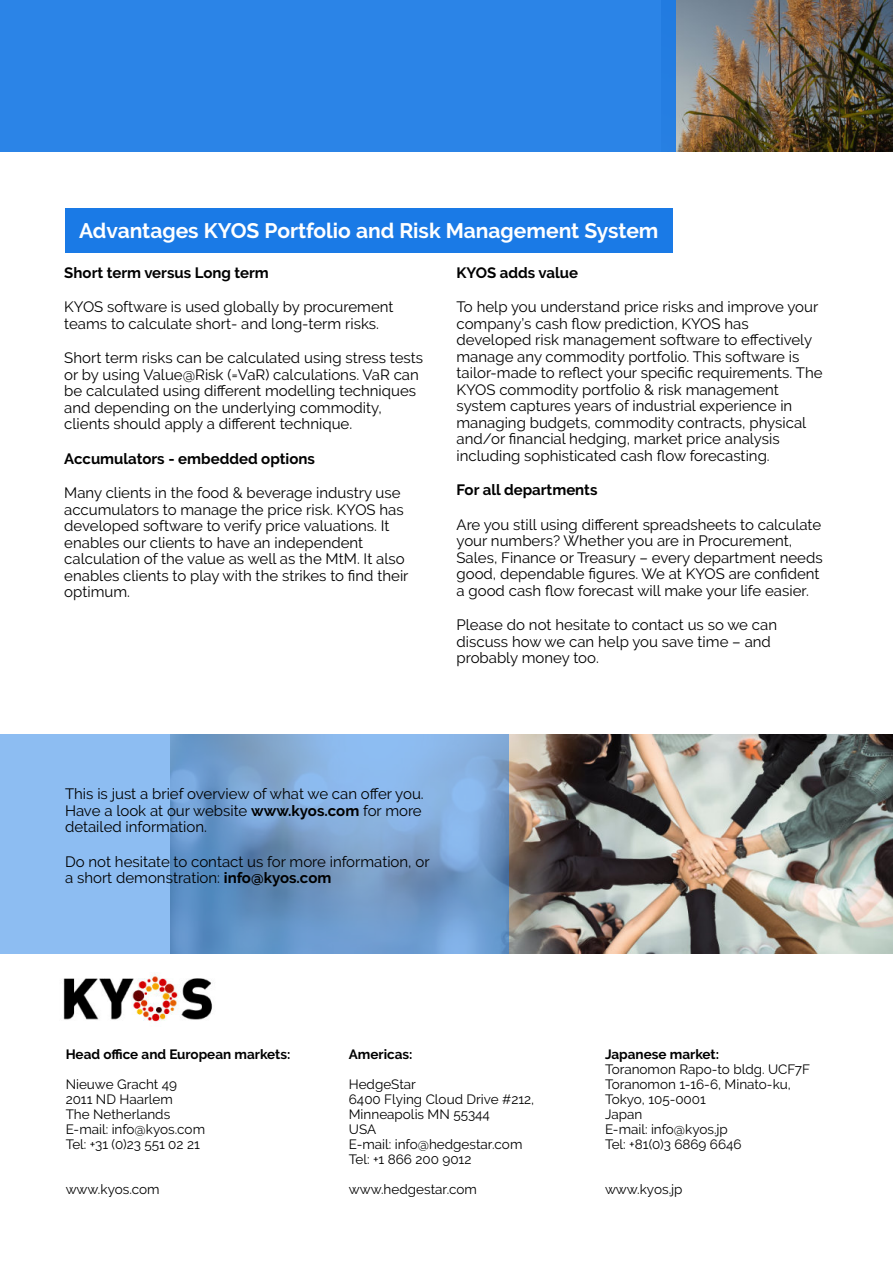
<style>
.page{position:relative;width:893px;height:1263px;background:#fff}
.page>*{position:absolute;margin:0;border:0;box-sizing:border-box;transform-origin:0 0}
.t1{font:700 21px "Raleway";color:#fff}
.t2{font:15px/16.5px "Raleway";color:#000}
.t3{font:700 15px "Raleway";color:#000}
.t4{font:13.5px/15px "Raleway";color:#000}
.t5{font:700 13.5px "Raleway";color:#000}
.s1{font-weight:700}
</style>
<div class="page">
<img style="left:675px;top:0;width:218px;height:152px">
<div style="left:0;top:0;width:675px;height:152px;background:#2b84e7"></div>
<div style="left:65px;top:208px;width:607px;height:44px;background:#1a7ae6"></div>
<img style="left:63px;top:974px;width:150px;height:48px">
<img style="left:509px;top:734px;width:384px;height:219px">
<div style="left:0;top:734px;width:509px;height:220px;background:#1a7ae6;opacity:.5"></div>
<h1 class="t1" style="left:79px;top:218px;width:581px">Advantages KYOS Portfolio and Risk Management System</h1>
<p class="t3" style="left:64px;top:264px;width:206px">Short term versus Long term</p>
<p class="t2" style="left:64px;top:299px;width:331px">KYOS software is used globally by procurement teams to calculate short- and long-term risks.</p>
<p class="t2" style="left:64px;top:350px;width:360px">Short term risks can be calculated using stress tests or by using Value@Risk (=VaR) calculations. VaR can be calculated using different modelling techniques and depending on the underlying commodity, clients should apply a different technique.</p>
<p class="t3" style="left:64px;top:450px;width:252px">Accumulators - embedded options</p>
<p class="t2" style="left:64px;top:485px;width:346px">Many clients in the food &amp; beverage industry use accumulators to manage the price risk. KYOS has developed software to verify price valuations. It enables our clients to have an independent calculation of the value as well as the MtM. It also enables clients to play with the strikes to find their optimum.</p>
<p class="t3" style="left:456px;top:264px;width:123px">KYOS adds value</p>
<p class="t2" style="left:456px;top:299px;width:367px">To help you understand price risks and improve your company’s cash flow prediction, KYOS has developed risk management software to effectively manage any commodity portfolio. This software is tailor-made to reflect your specific requirements. The KYOS commodity portfolio &amp; risk management system captures years of industrial experience in managing budgets, commodity contracts, physical and/or financial hedging, market price analysis including sophisticated cash flow forecasting.</p>
<p class="t3" style="left:456px;top:481px;width:142px">For all departments</p>
<p class="t2" style="left:456px;top:516px;width:368px">Are you still using different spreadsheets to calculate your numbers? Whether you are in Procurement, Sales, Finance or Treasury – every department needs good, dependable figures. We at KYOS are confident a good cash flow forecast will make your life easier.</p>
<p class="t2" style="left:456px;top:617px;width:322px">Please do not hesitate to contact us so we can discuss how we can help you save time – and probably money too.</p>
<p class="t2" style="left:65px;top:786px;width:360px">This is just a brief overview of what we can offer you.<br>Have a look at our website <span class="s1">www.kyos.com</span> for more detailed information.</p>
<p class="t2" style="left:65px;top:853px;width:366px">Do not hesitate to contact us for more information, or a short demonstration: <span class="s1">info@kyos.com</span></p>
<p class="t5" style="left:66px;top:1046px;width:226px">Head office and European markets:</p>
<p class="t4" style="left:66px;top:1077px;width:141px">Nieuwe Gracht 49<br>2011 ND Haarlem<br>The Netherlands<br>E-mail: info@kyos.com<br>Tel: +31 (0)23 551 02 21</p>
<p class="t4" style="left:66px;top:1182px;width:96px">www.kyos.com</p>
<p class="t5" style="left:349px;top:1046px;width:65px">Americas:</p>
<p class="t4" style="left:349px;top:1077px;width:187px">HedgeStar<br>6400 Flying Cloud Drive #212,<br>Minneapolis MN 55344<br>USA<br>E-mail: info@hedgestar.com<br>Tel: +1 866 200 9012</p>
<p class="t4" style="left:349px;top:1182px;width:130px">www.hedgestar.com</p>
<p class="t5" style="left:605px;top:1046px;width:116px">Japanese market:</p>
<p class="t4" style="left:605px;top:1061px;width:207px">Toranomon Rapo-to bldg. UCF7F<br>Toranomon 1-16-6, Minato-ku,<br>Tokyo, 105-0001<br>Japan<br>E-mail: info@kyos.jp<br>Tel: +81(0)3 6869 6646</p>
<p class="t4" style="left:605px;top:1181px;width:79px">www.kyos.jp</p>
</div>
